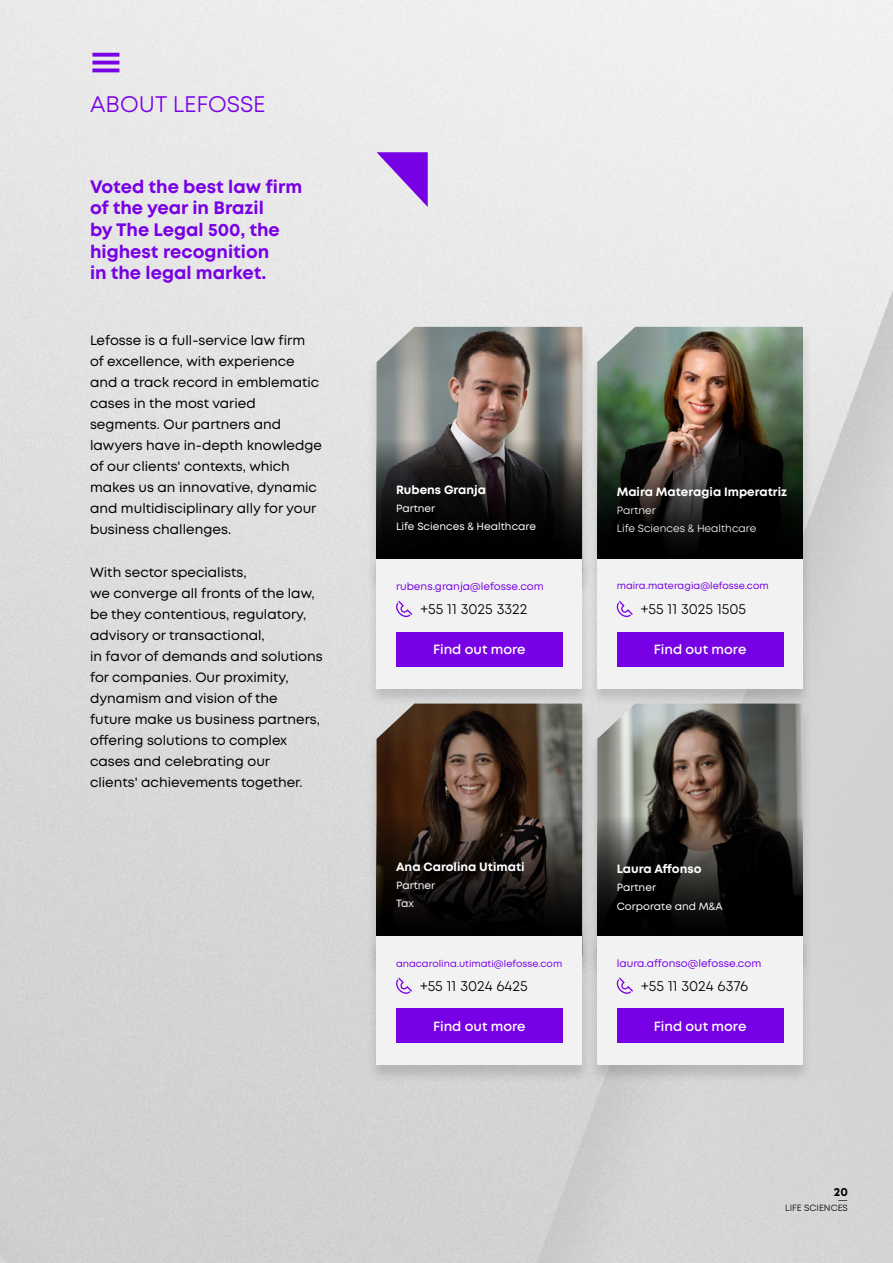
<style>
.page{position:relative;width:893px;height:1263px;background:#fff}
.page>*{position:absolute;margin:0;border:0;box-sizing:border-box;transform-origin:0 0}
.t1{font:22.5px "Mont";color:#7800e5}
.t2{font:700 18px/21.6px "Mont";color:#7800e5}
.t3{font:14.7px "Mont";color:#000}
.t4{font:13.5px/21px "Mont";color:#000}
.t5{font:600 13.35px "Mont";color:#fff}
.t6{font:700 12px "Mont";color:#fff}
.t7{font:700 11.85px "Mont";color:#000}
.t8{font:10.5px/18px "Mont";color:#fff}
.t9{font:10.5px "Mont";color:#7800e5}
.t10{font:10.5px/18px "Mont";color:#fff}
.t11{font:9.75px "Mont";color:#7800e5}
.t12{font:9px "Mont";color:#000}
.t13{font:9px "Titillium Web";color:#000}
</style>
<div class="page">
<div style="left:0;top:0;width:893px;height:1263px;background:linear-gradient(to bottom,#edeced,#cfcece)"></div>
<div style="left:365px;top:702px;width:229px;height:276px;background:#000;opacity:.15"></div>
<img style="left:377px;top:707px;width:205px;height:110px">
<div style="left:367px;top:935px;width:225px;height:149px;background:#000;opacity:.15"></div>
<div style="left:377px;top:935px;width:205px;height:130px;background:#f2f2f2"></div>
<svg style="left:377px;top:817px;width:205px;height:118px"></svg>
<div style="left:396px;top:1009px;width:167px;height:34px;background:#7800e5"></div>
<svg style="left:396px;top:977px;width:16px;height:17px"></svg>
<div style="left:586px;top:702px;width:229px;height:276px;background:#d1d0d1"></div>
<img style="left:597px;top:707px;width:206px;height:110px">
<div style="left:588px;top:935px;width:225px;height:149px;background:#000;opacity:.15"></div>
<div style="left:597px;top:935px;width:206px;height:130px;background:#f2f2f2"></div>
<svg style="left:597px;top:817px;width:206px;height:118px;fill:#030303"></svg>
<div style="left:617px;top:1009px;width:166px;height:34px;background:#7800e5"></div>
<svg style="left:616px;top:977px;width:17px;height:17px"></svg>
<svg style="left:92px;top:53px;width:27px;height:19px"></svg>
<svg style="left:377px;top:152px;width:51px;height:55px"></svg>
<div style="left:586px;top:326px;width:229px;height:255px;background:#000;opacity:.15"></div>
<img style="left:597px;top:327px;width:206px;height:114px">
<div style="left:588px;top:558px;width:225px;height:149px;background:#000;opacity:.15"></div>
<div style="left:597px;top:559px;width:206px;height:129px;background:#f2f2f2"></div>
<svg style="left:597px;top:441px;width:206px;height:118px;fill:#040504"></svg>
<div style="left:617px;top:632px;width:166px;height:34px;background:#7800e5"></div>
<svg style="left:616px;top:601px;width:17px;height:16px"></svg>
<div style="left:365px;top:326px;width:229px;height:269px;background:#000;opacity:.15"></div>
<img style="left:377px;top:327px;width:205px;height:114px">
<div style="left:367px;top:558px;width:225px;height:149px;background:#000;opacity:.15"></div>
<div style="left:377px;top:559px;width:205px;height:129px;background:#f2f2f2"></div>
<svg style="left:377px;top:441px;width:205px;height:118px"></svg>
<div style="left:396px;top:632px;width:167px;height:34px;background:#7800e5"></div>
<svg style="left:396px;top:601px;width:16px;height:16px"></svg>
<h1 class="t1" style="left:90px;top:90px;width:177px">ABOUT LEFOSSE</h1>
<h2 class="t2" style="left:90px;top:176px;width:214px">Voted the best law firm of the year in Brazil<br>by The Legal 500, the highest recognition<br>in the legal market.</h2>
<p class="t4" style="left:90px;top:330px;width:234px">Lefosse is a full-service law firm of excellence, with experience and a track record in emblematic cases in the most varied segments. Our partners and lawyers have in-depth knowledge of our clients' contexts, which makes us an innovative, dynamic and multidisciplinary ally for your business challenges.</p>
<p class="t4" style="left:90px;top:561px;width:234px">With sector specialists,<br>we converge all fronts of the law, be they contentious, regulatory, advisory or transactional,<br>in favor of demands and solutions for companies. Our proximity, dynamism and vision of the<br>future make us business partners, offering solutions to complex cases and celebrating our<br>clients' achievements together.</p>
<p class="t6" style="left:396px;top:482px;width:92px">Rubens Granja</p>
<p class="t8" style="left:396px;top:500px;width:142px">Partner<br>Life Sciences &amp; Healthcare</p>
<p class="t6" style="left:617px;top:484px;width:172px">Maira Materagia Imperatriz</p>
<p class="t10" style="left:617px;top:502px;width:141px">Partner<br>Life Sciences &amp; Healthcare</p>
<p class="t9" style="left:396px;top:580px;width:149px">rubens.granja@lefosse.com</p>
<p class="t3" style="left:420px;top:600px;width:108px">+55 11 3025 3322</p>
<p class="t11" style="left:617px;top:580px;width:153px">maira.materagia@lefosse.com</p>
<p class="t3" style="left:641px;top:600px;width:107px">+55 11 3025 1505</p>
<p class="t5" style="left:433px;top:641px;width:94px">Find out more</p>
<p class="t5" style="left:654px;top:641px;width:94px">Find out more</p>
<p class="t6" style="left:396px;top:859px;width:130px">Ana Carolina Utimati</p>
<p class="t8" style="left:396px;top:876px;width:41px">Partner<br>Tax</p>
<p class="t6" style="left:617px;top:861px;width:86px">Laura Affonso</p>
<p class="t8" style="left:617px;top:878px;width:108px;line-height:18.8px">Partner<br>Corporate and M&amp;A</p>
<p class="t11" style="left:396px;top:957px;width:168px">anacarolina.utimati@lefosse.com</p>
<p class="t3" style="left:420px;top:976px;width:109px">+55 11 3024 6425</p>
<p class="t9" style="left:617px;top:956px;width:146px">laura.affonso@lefosse.com</p>
<p class="t3" style="left:641px;top:976px;width:108px">+55 11 3024 6376</p>
<p class="t5" style="left:433px;top:1017px;width:94px">Find out more</p>
<p class="t5" style="left:654px;top:1017px;width:94px">Find out more</p>
<p class="t7" style="left:834px;top:1184px;width:16px">20</p>
<p class="t13" style="left:838px;top:1194px;width:12px">—</p>
<p class="t12" style="left:785px;top:1202px;width:64px">LIFE SCIENCES</p>
</div>
